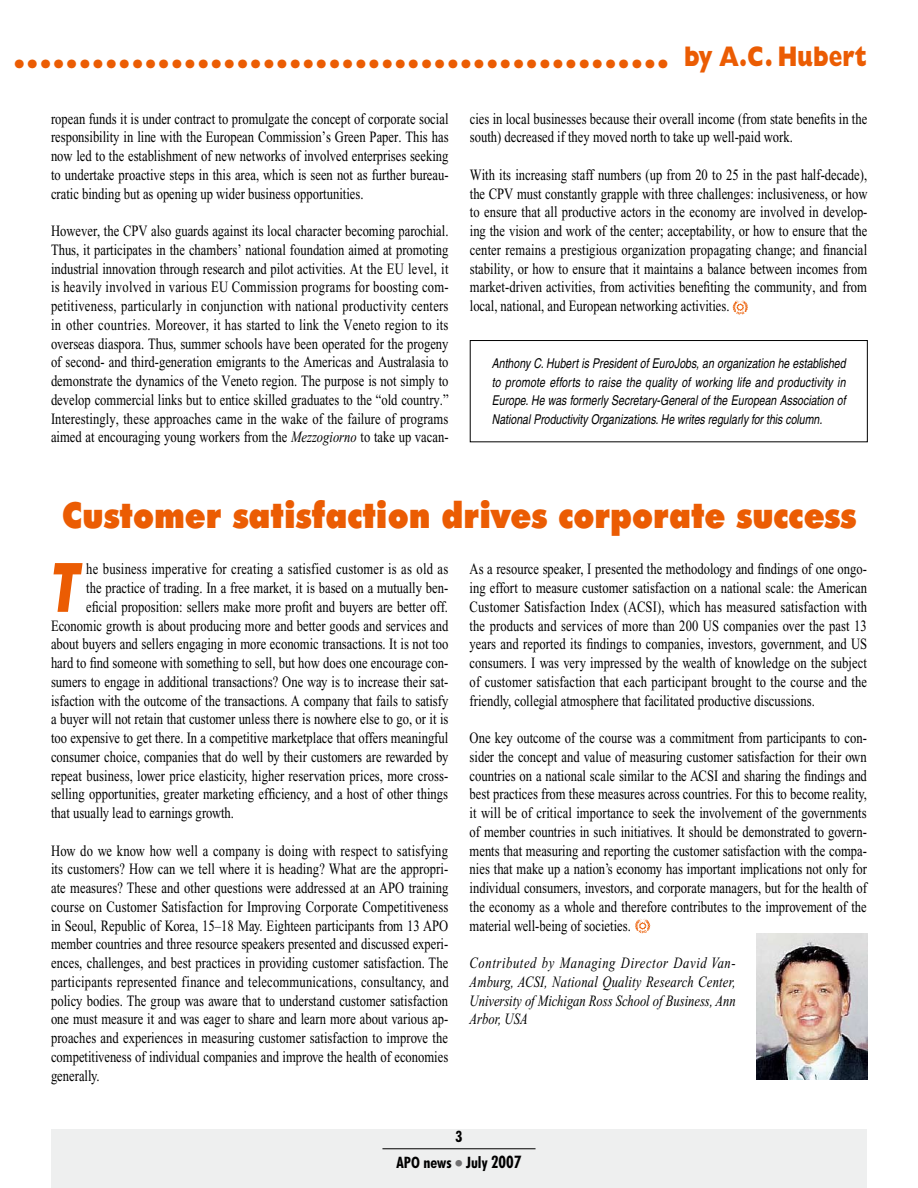
<style>
.page{position:relative;width:918px;height:1188px;background:#fff}
.page>*{position:absolute;margin:0;border:0;box-sizing:border-box;transform-origin:0 0}
.t1{font:italic 700 68.25px "Futura BT";color:#eb5c03;scale:.8 1}
.t2{font:800 36px "Gill Sans";color:#eb5c03}
.t3{font:900 36px "Futura BT";color:#eb5c03;scale:.9 1}
.t4{font:15.75px/18.8px "Times New Roman";color:#000;text-align:justify;scale:.8 1}
.t5{font:italic 15.75px/18.8px "Times New Roman";color:#000;text-align:justify;scale:.8 1}
.t6{font:700 condensed 15.75px "Futura BT";color:#000}
.t7{font:italic 13.5px/18.8px "Helvetica";color:#000;text-align:justify;scale:.78 1}
.s1{font-size:28.5px}
.s2{font-style:italic}
.s3{font-family:"Ryumin";font-weight:300;font-stretch:normal;font-size:7.5px;color:#727172}
.s4{font-size:17.25px}
</style>
<div class="page">
<div style="left:51px;top:1129px;width:816px;height:59px;background:#eeefef"></div>
<hr style="left:382px;top:1148px;width:154px;height:1px;background:#000">
<div style="left:470px;top:340px;width:398px;height:102px;border:1px solid #000"></div>
<svg style="left:733px;top:300px;width:15px;height:15px"></svg>
<img style="left:757px;top:933px;width:110px;height:147px">
<svg style="left:635px;top:919px;width:15px;height:14px"></svg>
<h2 class="t2" style="left:13px;top:34px;width:856px">.................................................. <span class="s1">by A.C. Hubert</span></h2>
<p class="t4" style="left:51px;top:109px;width:498px">ropean funds it is under contract to promulgate the concept of corporate social responsibility in line with the European Commission’s Green Paper. This has now led to the establishment of new networks of involved enterprises seeking to undertake proactive steps in this area, which is seen not as further bureau&shy;cratic binding but as opening up wider business opportunities.</p>
<p class="t4" style="left:51px;top:222px;width:498px">However, the CPV also guards against its local character becoming parochial.<br>Thus, it participates in the chambers’ national foundation aimed at promoting industrial innovation through research and pilot activities. At the EU level, it is heavily involved in various EU Commission programs for boosting com&shy;petitiveness, particularly in conjunction with national productivity centers in other countries. Moreover, it has started to link the Veneto region to its overseas diaspora. Thus, summer schools have been operated for the progeny of second- and third-generation emigrants to the Americas and Australasia to demonstrate the dynamics of the Veneto region. The purpose is not simply to develop commercial links but to entice skilled graduates to the “old country.” Interestingly, these approaches came in the wake of the failure of programs aimed at encouraging young workers from the <span class="s2">Mezzogiorno</span> to take up vacan-</p>
<p class="t4" style="left:470px;top:109px;width:498px">cies in local businesses because their overall income (from state benefits in the south) decreased if they moved north to take up well-paid work.</p>
<p class="t4" style="left:470px;top:165px;width:499px">With its increasing staff numbers (up from 20 to 25 in the past half-decade), the CPV must constantly grapple with three challenges: inclusiveness, or how to ensure that all productive actors in the economy are involved in develop&shy;ing the vision and work of the center; acceptability, or how to ensure that the center remains a prestigious organization propagating change; and financial stability, or how to ensure that it maintains a balance between incomes from market-driven activities, from activities benefiting the community, and from local, national, and European networking activities.</p>
<p class="t7" style="left:492px;top:354px;width:455px">Anthony C. Hubert is President of EuroJobs, an organization he established to promote efforts to raise the quality of working life and productivity in Europe. He was formerly Secretary-General of the European Association of National Productivity Organizations. He writes regularly for this column.</p>
<h2 class="t3" style="left:62px;top:494px;width:884px">Customer satisfaction drives corporate success</h2>
<h1 class="t1" style="left:51px;top:546px;width:39px">T</h1>
<p class="t4" style="left:86px;top:560px;width:454px">he business imperative for creating a satisfied customer is as old as</p>
<p class="t4" style="left:86px;top:579px;width:454px">the practice of trading. In a free market, it is based on a mutually ben-</p>
<p class="t4" style="left:86px;top:597px;width:454px">eficial proposition: sellers make more profit and buyers are better off.</p>
<p class="t4" style="left:51px;top:616px;width:498px">Economic growth is about producing more and better goods and services and</p>
<p class="t4" style="left:51px;top:635px;width:498px">about buyers and sellers engaging in more economic transactions. It is not too</p>
<p class="t4" style="left:51px;top:654px;width:498px">hard to find someone with something to sell, but how does one encourage con-</p>
<p class="t4" style="left:51px;top:672px;width:498px">sumers to engage in additional transactions? One way is to increase their sat-</p>
<p class="t4" style="left:51px;top:691px;width:498px">isfaction with the outcome of the transactions. A company that fails to satisfy</p>
<p class="t4" style="left:51px;top:710px;width:498px">a buyer will not retain that customer unless there is nowhere else to go, or it is</p>
<p class="t4" style="left:51px;top:729px;width:498px">too expensive to get there. In a competitive marketplace that offers meaningful</p>
<p class="t4" style="left:51px;top:747px;width:498px">consumer choice, companies that do well by their customers are rewarded by</p>
<p class="t4" style="left:51px;top:766px;width:498px">repeat business, lower price elasticity, higher reservation prices, more cross-</p>
<p class="t4" style="left:51px;top:785px;width:498px">selling opportunities, greater marketing efficiency, and a host of other things</p>
<p class="t4" style="left:51px;top:804px;width:230px">that usually lead to earnings growth.</p>
<p class="t4" style="left:51px;top:841px;width:499px">How do we know how well a company is doing with respect to satisfying its customers? How can we tell where it is heading? What are the appropri&shy;ate measures? These and other questions were addressed at an APO training course on Customer Satisfaction for Improving Corporate Competitiveness in Seoul, Republic of Korea, 15-–18 May. Eighteen participants from 13 APO member countries and three resource speakers presented and discussed experi&shy;ences, challenges, and best practices in providing customer satisfaction. The participants represented finance and telecommunications, consultancy, and policy bodies. The group was aware that to understand customer satisfaction one must measure it and was eager to share and learn more about various ap&shy;proaches and experiences in measuring customer satisfaction to improve the competitiveness of individual companies and improve the health of economies generally.</p>
<p class="t4" style="left:470px;top:560px;width:499px">As a resource speaker, I presented the methodology and findings of one ongo&shy;ing effort to measure customer satisfaction on a national scale: the American Customer Satisfaction Index (ACSI), which has measured satisfaction with the products and services of more than 200 US companies over the past 13 years and reported its findings to companies, investors, government, and US consumers. I was very impressed by the wealth of knowledge on the subject of customer satisfaction that each participant brought to the course and the friendly, collegial atmosphere that facilitated productive discussions.</p>
<p class="t4" style="left:470px;top:729px;width:498px">One key outcome of the course was a commitment from participants to con&shy;sider the concept and value of measuring customer satisfaction for their own countries on a national scale similar to the ACSI and sharing the findings and best practices from these measures across countries. For this to become reality, it will be of critical importance to seek the involvement of the governments of member countries in such initiatives. It should be demonstrated to govern&shy;ments that measuring and reporting the customer satisfaction with the compa&shy;nies that make up a nation’s economy has important implications not only for individual consumers, investors, and corporate managers, but for the health of the economy as a whole and therefore contributes to the improvement of the material well-being of societies.</p>
<p class="t5" style="left:470px;top:954px;width:334px">Contributed by Managing Director David Van-Amburg, ACSI, National Quality Research Center, University of Michigan Ross School of Business, Ann Arbor, USA</p>
<p class="t6" style="left:397px;top:1153px;width:126px">APO news <span class="s3">●</span> July <span class="s4">2007</span></p>
</div>
